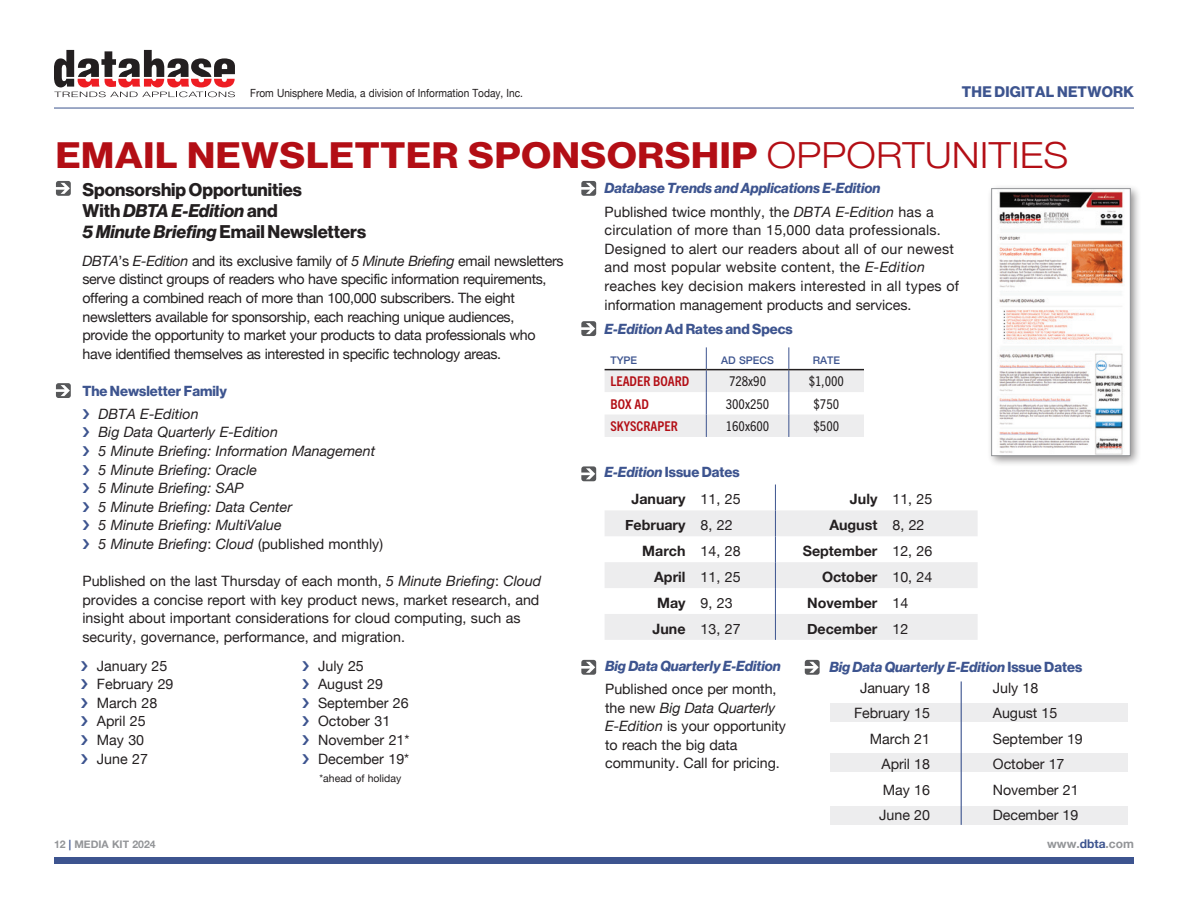
<style>
.page{position:relative;width:1188px;height:918px;background:#fff}
.page>*{position:absolute;margin:0;border:0;box-sizing:border-box;transform-origin:0 0}
._2011_header{font:36px "N Haas Grotesk DS Pro 75 Bd";letter-spacing:.02em;color:#b30e15;scale:1.1 1}
.t1{font:18px/21px "N Haas Grotesk DS Pro 75 Bd";color:#231f20}
.t2{font:15px "N Haas Grotesk DS Pro 75 Bd";letter-spacing:.015em;color:#3d548f}
.body{font:14.25px/18.6px "Helvetica Neue";letter-spacing:-.005em;color:#231f20}
.body-2{font:14.25px/18.6px "Helvetica Neue";letter-spacing:-.025em;color:#231f20}
.body-3{font:14.25px/18.6px "Helvetica Neue";letter-spacing:.015em;color:#231f20}
.body-4{font:italic 14.25px "Helvetica Neue";color:#231f20}
.body-5{font:700 14.25px "Helvetica Neue";color:#231f20}
.teal_head{font:14.25px "N Haas Grotesk DS Pro 76 Bd It";color:#3d548f}
.teal_head-2{font:14.25px "N Haas Grotesk DS Pro 75 Bd";color:#3d548f}
.t3{font:condensed 13.5px "Trade Gothic Next LT Pro";color:#231f20}
.t4{font:700 condensed 13.5px "Trade Gothic Next LT Pro";color:#b30e15}
.t5{font:700 12px "Helvetica Neue";color:#939598}
.t6{font:11.25px "Helvetica Neue";color:#231f20;scale:.9 1}
.t7{font:700 10.5px "Helvetica Neue";color:#939598}
.SMALL_CAPITAL_HEADERS{font:500 10.5px "Helvetica Neue";color:#3d548f}
.body-6{font:10.5px "Helvetica Neue";color:#231f20}
.s1{font-family:"Helvetica Neue";font-weight:300}
.s2{font-family:"N Haas Grotesk DS Pro 76 Bd It"}
.s3{font-style:italic}
.s4{font-style:normal}
.s5{font-weight:400}
.s6{font-weight:700}
.s7{font-family:"N Haas Grotesk DS Pro 75 Bd"}
.s8{color:#3d548f}
</style>
<div class="page">
<hr style="left:54px;top:108px;width:1080px;height:1px;background:#3d548f">
<div style="left:54px;top:858px;width:1080px;height:6px;background:#3d548f"></div>
<svg style="left:54px;top:50px;width:181px;height:47px"></svg>
<div style="left:830px;top:703px;width:297px;height:19px;background:#ededee"></div>
<div style="left:830px;top:754px;width:297px;height:18px;background:#ededee"></div>
<div style="left:830px;top:806px;width:297px;height:19px;background:#ededee"></div>
<svg style="left:56px;top:181px;width:15px;height:15px"></svg>
<svg style="left:581px;top:181px;width:15px;height:15px"></svg>
<svg style="left:581px;top:321px;width:15px;height:15px"></svg>
<svg style="left:56px;top:383px;width:15px;height:15px"></svg>
<div style="left:986px;top:183px;width:156px;height:284px;background:#231f20;opacity:.5"></div>
<img style="left:993px;top:190px;width:135px;height:264px">
<div style="left:991px;top:188px;width:139px;height:268px;border:1px solid #939598"></div>
<svg style="left:605px;top:347px;width:259px;height:90px"></svg>
<hr style="left:605px;top:369px;width:101px;height:1px;background:#231f20">
<hr style="left:706px;top:369px;width:83px;height:1px;background:#231f20">
<hr style="left:789px;top:369px;width:75px;height:1px;background:#231f20">
<svg style="left:581px;top:466px;width:15px;height:15px"></svg>
<svg style="left:605px;top:510px;width:373px;height:130px;fill:#ededee"></svg>
<svg style="left:775px;top:485px;width:1px;height:155px"></svg>
<svg style="left:581px;top:660px;width:15px;height:15px"></svg>
<svg style="left:805px;top:660px;width:15px;height:15px"></svg>
<hr style="left:961px;top:681px;width:1px;height:144px;background:#3d548f">
<p class="t6" style="left:250px;top:85px;width:304px">From Unisphere Media, a division of Information Today, Inc.</p>
<p class="t2" style="left:962px;top:83px;width:173px">THE DIGITAL NETWORK</p>
<p class="_2011_header" style="left:56px;top:134px;width:922px">EMAIL NEWSLETTER SPONSORSHIP <span class="s1">OPPORTUNITIES</span></p>
<p class="t1" style="left:82px;top:180px;width:285px">Sponsorship Opportunities<br>With <span class="s2">DBTA E-Edition</span> and<br><span class="s2">5 Minute Briefing</span> Email Newsletters</p>
<p class="body-2" style="left:82px;top:252px;width:483px"><span class="s3">DBTA</span>’s <span class="s3">E-Edition</span> and its exclusive family of <span class="s3">5 Minute Briefing</span> email newsletters serve distinct groups of readers who have specific information requirements, offering a combined reach of more than 100,000 subscribers. The eight newsletters available for sponsorship, each reaching unique audiences, provide the opportunity to market your products to data professionals who have identified themselves as interested in specific technology areas.</p>
<p class="teal_head-2" style="left:82px;top:382px;width:146px">The Newsletter Family</p>
<p class="body-4" style="left:98px;top:404px;width:102px">DBTA E-Edition</p>
<p class="body-4" style="left:98px;top:422px;width:181px">Big Data Quarterly E-Edition</p>
<p class="body-4" style="left:98px;top:441px;width:278px">5 Minute Briefing: Information Management</p>
<p class="body-4" style="left:98px;top:459px;width:160px">5 Minute Briefing: Oracle</p>
<p class="body-4" style="left:98px;top:478px;width:147px">5 Minute Briefing: SAP</p>
<p class="body-4" style="left:98px;top:497px;width:195px">5 Minute Briefing: Data Center</p>
<p class="body-4" style="left:98px;top:515px;width:185px">5 Minute Briefing: MultiValue</p>
<p class="body-4" style="left:98px;top:534px;width:286px">5 Minute Briefing<span class="s4">:</span> Cloud <span class="s4">(published monthly)</span></p>
<p class="body" style="left:82px;top:573px;width:460px">Published on the last Thursday of each month, <span class="s3">5 Minute Briefing</span>: <span class="s3">Cloud </span>provides a concise report with key product news, market research, and insight about important considerations for cloud computing, such as security, governance, performance, and migration.</p>
<p class="body" style="left:97px;top:657px;width:72px">January 25</p>
<p class="body" style="left:97px;top:676px;width:78px">February 29</p>
<p class="body" style="left:97px;top:694px;width:62px">March 28</p>
<p class="body" style="left:97px;top:713px;width:50px">April 25</p>
<p class="body" style="left:97px;top:731px;width:49px">May 30</p>
<p class="body" style="left:97px;top:750px;width:53px">June 27</p>
<p class="body" style="left:318px;top:657px;width:47px">July 25</p>
<p class="body" style="left:318px;top:676px;width:67px">August 29</p>
<p class="body" style="left:318px;top:694px;width:92px">September 26</p>
<p class="body" style="left:318px;top:713px;width:74px">October 31</p>
<p class="body" style="left:318px;top:731px;width:93px">November 21*</p>
<p class="body" style="left:318px;top:750px;width:93px">December 19*</p>
<p class="body-6" style="left:320px;top:771px;width:83px">*ahead of holiday</p>
<p class="teal_head" style="left:605px;top:180px;width:277px">Database Trends and Applications E-Edition</p>
<p class="body-3" style="left:605px;top:203px;width:356px">Published twice monthly, the <span class="s3">DBTA E-Edition</span> has a circulation of more than 15,000 data professionals.<br>Designed to alert our readers about all of our newest and most popular website content, the <span class="s3">E-Edition </span>reaches key decision makers interested in all types of information management products and services.</p>
<p class="teal_head-2" style="left:605px;top:321px;width:190px"><span class="s2">E-Edition</span> Ad Rates and Specs</p>
<p class="SMALL_CAPITAL_HEADERS" style="left:611px;top:351px;width:28px">TYPE</p>
<p class="SMALL_CAPITAL_HEADERS" style="left:721px;top:351px;width:54px">AD SPECS</p>
<p class="SMALL_CAPITAL_HEADERS" style="left:813px;top:351px;width:29px">RATE</p>
<p class="t4" style="left:611px;top:372px;width:80px">LEADER BOARD</p>
<p class="t3" style="left:729px;top:372px;width:39px">728x90</p>
<p class="t3" style="left:809px;top:372px;width:37px">$1,000</p>
<p class="t4" style="left:611px;top:394px;width:40px">BOX AD</p>
<p class="t3" style="left:726px;top:394px;width:45px">300x250</p>
<p class="t3" style="left:814px;top:394px;width:27px">$750</p>
<p class="t4" style="left:611px;top:417px;width:69px">SKYSCRAPER</p>
<p class="t3" style="left:726px;top:417px;width:45px">160x600</p>
<p class="t3" style="left:814px;top:417px;width:27px">$500</p>
<p class="teal_head-2" style="left:605px;top:464px;width:137px"><span class="s2">E-Edition</span> Issue Dates</p>
<p class="body-5" style="left:631px;top:488px;width:111px">January <span class="s5">11, 25</span></p>
<p class="body" style="left:850px;top:491px;width:84px"><span class="s6">July</span> 11, 25</p>
<p class="body-5" style="left:625px;top:514px;width:109px">February <span class="s5">8, 22</span></p>
<p class="body-5" style="left:829px;top:514px;width:97px">August <span class="s5">8, 22</span></p>
<p class="body-5" style="left:642px;top:540px;width:100px">March <span class="s5">14, 28</span></p>
<p class="body-5" style="left:803px;top:540px;width:131px">September <span class="s5">12, 26</span></p>
<p class="body-5" style="left:654px;top:566px;width:88px">April <span class="s5">11, 25</span></p>
<p class="body-5" style="left:822px;top:566px;width:112px">October <span class="s5">10, 24</span></p>
<p class="body" style="left:657px;top:594px;width:77px"><span class="s6">May</span> 9, 23</p>
<p class="body-5" style="left:807px;top:592px;width:103px">November <span class="s5">14</span></p>
<p class="body" style="left:653px;top:620px;width:90px"><span class="s6">June</span> 13, 27</p>
<p class="body-5" style="left:807px;top:618px;width:103px">December <span class="s5">12</span></p>
<p class="teal_head" style="left:605px;top:658px;width:177px">Big Data Quarterly E-Edition</p>
<p class="body" style="left:605px;top:680px;width:182px">Published once per month, the new <span class="s3">Big Data Quarterly<br>E-Edition</span> is your opportunity to reach the big data community. Call for pricing.</p>
<p class="teal_head" style="left:829px;top:658px;width:254px">Big Data Quarterly E-Edition <span class="s7">Issue Dates</span></p>
<p class="body" style="left:860px;top:679px;width:71px">January 18</p>
<p class="body" style="left:993px;top:679px;width:47px">July 18</p>
<p class="body" style="left:854px;top:705px;width:77px">February 15</p>
<p class="body" style="left:993px;top:705px;width:66px">August 15</p>
<p class="body" style="left:870px;top:730px;width:62px">March 21</p>
<p class="body" style="left:993px;top:730px;width:91px">September 19</p>
<p class="body" style="left:882px;top:756px;width:50px">April 18</p>
<p class="body" style="left:993px;top:756px;width:73px">October 17</p>
<p class="body" style="left:883px;top:781px;width:49px">May 16</p>
<p class="body" style="left:993px;top:781px;width:87px">November 21</p>
<p class="body" style="left:879px;top:807px;width:52px">June 20</p>
<p class="body" style="left:993px;top:807px;width:87px">December 19</p>
<p class="t7" style="left:54px;top:836px;width:103px">12 <span class="s8">|</span> MEDIA KIT 2024</p>
<p class="t5" style="left:1047px;top:834px;width:88px">www.<span class="s8">dbta</span>.com</p>
</div>
